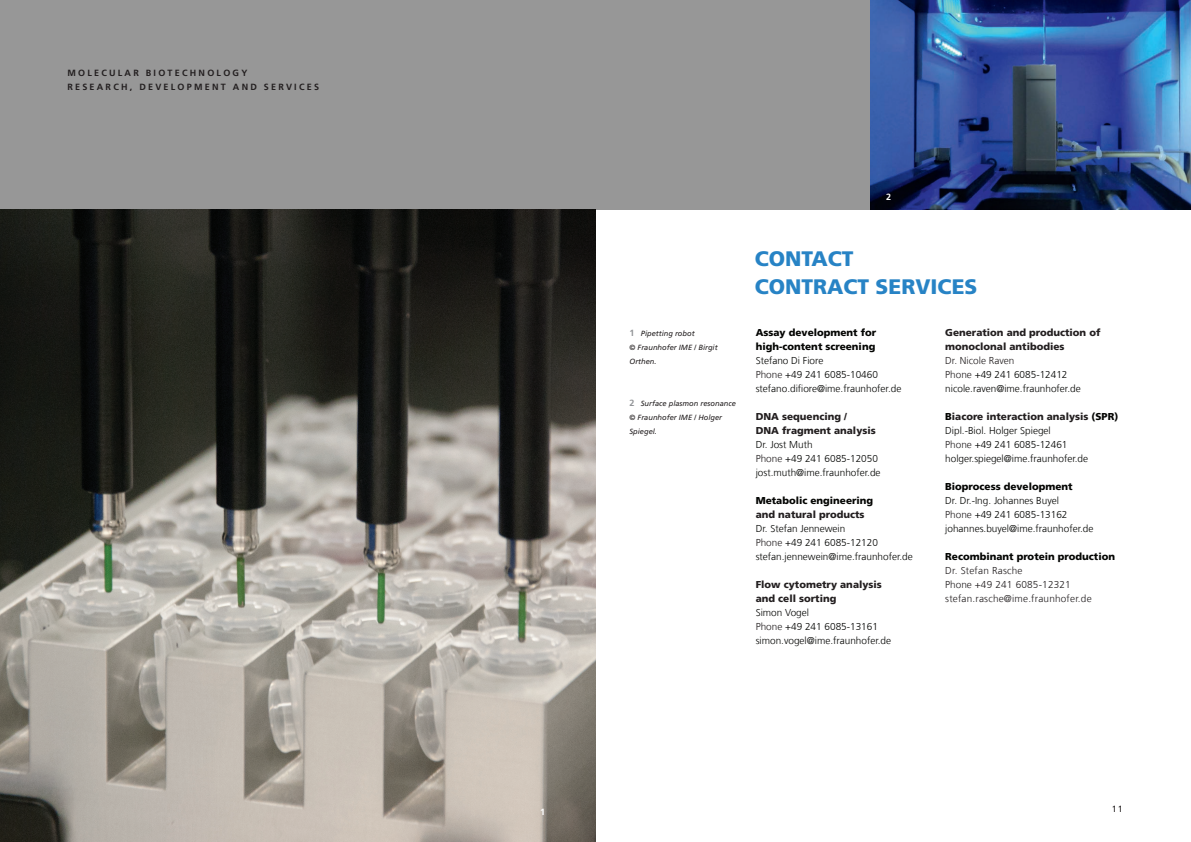
<style>
.page{position:relative;width:1191px;height:842px;background:#fff}
.page>*{position:absolute;margin:0;border:0;box-sizing:border-box;transform-origin:0 0}
.t1{font:900 21px/28px "Frutiger LT Com";color:#2783c5}
.t2{font:300 10px/14px "Frutiger LT Com";color:#040503}
.t3{font:900 10px/14px "Frutiger LT Com";color:#231f20}
.t4{font:900 10px/14px "Frutiger LT Com";color:#040503}
.t5{font:300 10px/14px "Frutiger LT Com";letter-spacing:.02em;color:#231f20}
.t6{font:700 9px/14px "Frutiger LT Com";letter-spacing:.25em;color:#231f20}
.t7{font:9px "Frutiger LT Com";color:#231f20}
.t8{font:700 9px "Frutiger LT Com";color:#fff}
.t9{font:italic 7.5px/14px "Frutiger LT Com";color:#231f20}
.s1{font-weight:700;font-style:normal;font-size:9px;color:#939598}
.s2{color:#231f20}
.s3{font-weight:900}
.s4{font-weight:900;color:#231f20}
</style>
<div class="page">
<div style="left:0;top:0;width:595px;height:210px;background:#979797"></div>
<div style="left:595px;top:0;width:596px;height:210px;background:#979797"></div>
<img style="left:0;top:210px;width:595px;height:632px">
<img style="left:870px;top:0;width:321px;height:210px">
<p class="t6" style="left:67px;top:66px;width:253px">MOLECULAR BIOTECHNOLOGY<br>RESEARCH, DEVELOPMENT AND SERVICES</p>
<p class="t8" style="left:540px;top:806px;width:7px">1</p>
<p class="t8" style="left:886px;top:191px;width:7px">2</p>
<p class="t9" style="left:629px;top:326px;width:90px"><span class="s1">1</span> Pipetting robot<br>© Fraunhofer IME / Birgit<br>Orthen.</p>
<p class="t9" style="left:629px;top:396px;width:108px"><span class="s1">2</span> Surface plasmon resonance © Fraunhofer IME / Holger<br>Spiegel.</p>
<h1 class="t1" style="left:755px;top:245px;width:224px">CONTACT<br>CONTRACT SERVICES</h1>
<p class="t4" style="left:755px;top:326px;width:122px">Assay development for high-content screening</p>
<p class="t2" style="left:755px;top:354px;width:147px">Stefano Di Fiore<br><span class="s2">Phone</span> +49 241 6085-10460 stefano.difiore@ime.fraunhofer.de</p>
<p class="t3" style="left:755px;top:410px;width:122px">DNA sequencing /<br>DNA fragment analysis</p>
<p class="t2" style="left:755px;top:438px;width:126px">Dr. Jost Muth<br><span class="s2">Phone</span> +49 241 6085-12050 jost.muth@ime.fraunhofer.de</p>
<p class="t4" style="left:755px;top:494px;width:119px">Metabolic engineering</p>
<p class="t3" style="left:755px;top:508px;width:110px">and natural products</p>
<p class="t2" style="left:755px;top:522px;width:159px">Dr. Stefan Jennewein<br><span class="s2">Phone</span> +49 241 6085-12120 stefan.jennewein@ime.fraunhofer.de</p>
<p class="t3" style="left:755px;top:578px;width:128px">Flow cytometry analysis and cell sorting</p>
<p class="t2" style="left:755px;top:606px;width:137px">Simon Vogel<br><span class="s2">Phone</span> +49 241 6085-13161 simon.vogel@ime.fraunhofer.de</p>
<p class="t3" style="left:945px;top:326px;width:157px">Generation and production of monoclonal antibodies</p>
<p class="t2" style="left:945px;top:354px;width:137px"><span class="s2">Dr. Nicole Raven<br>Phone</span> +49 241 6085-12412 nicole.raven@ime.fraunhofer.de</p>
<p class="t2" style="left:945px;top:410px;width:174px"><span class="s3">B</span><span class="s4">iacore interaction analysis</span> <span class="s3">(SPR)<br></span>Dipl.-Biol. Holger Spiegel<br><span class="s2">Phone</span> +49 241 6085-12461 holger.spiegel@ime.fraunhofer.de</p>
<p class="t4" style="left:945px;top:480px;width:129px">Bioprocess development</p>
<p class="t2" style="left:945px;top:494px;width:150px">Dr. Dr.-Ing. Johannes Buyel<br><span class="s2">Phone</span> +49 241 6085-13162 johannes.buyel@ime.fraunhofer.de</p>
<p class="t4" style="left:945px;top:550px;width:171px">Recombinant protein production</p>
<p class="t5" style="left:945px;top:564px;width:148px">Dr. Stefan Rasche<br>Phone +49 241 6085-12321 stefan.rasche@ime.fraunhofer.de</p>
<p class="t7" style="left:1111px;top:804px;width:13px">11</p>
</div>
